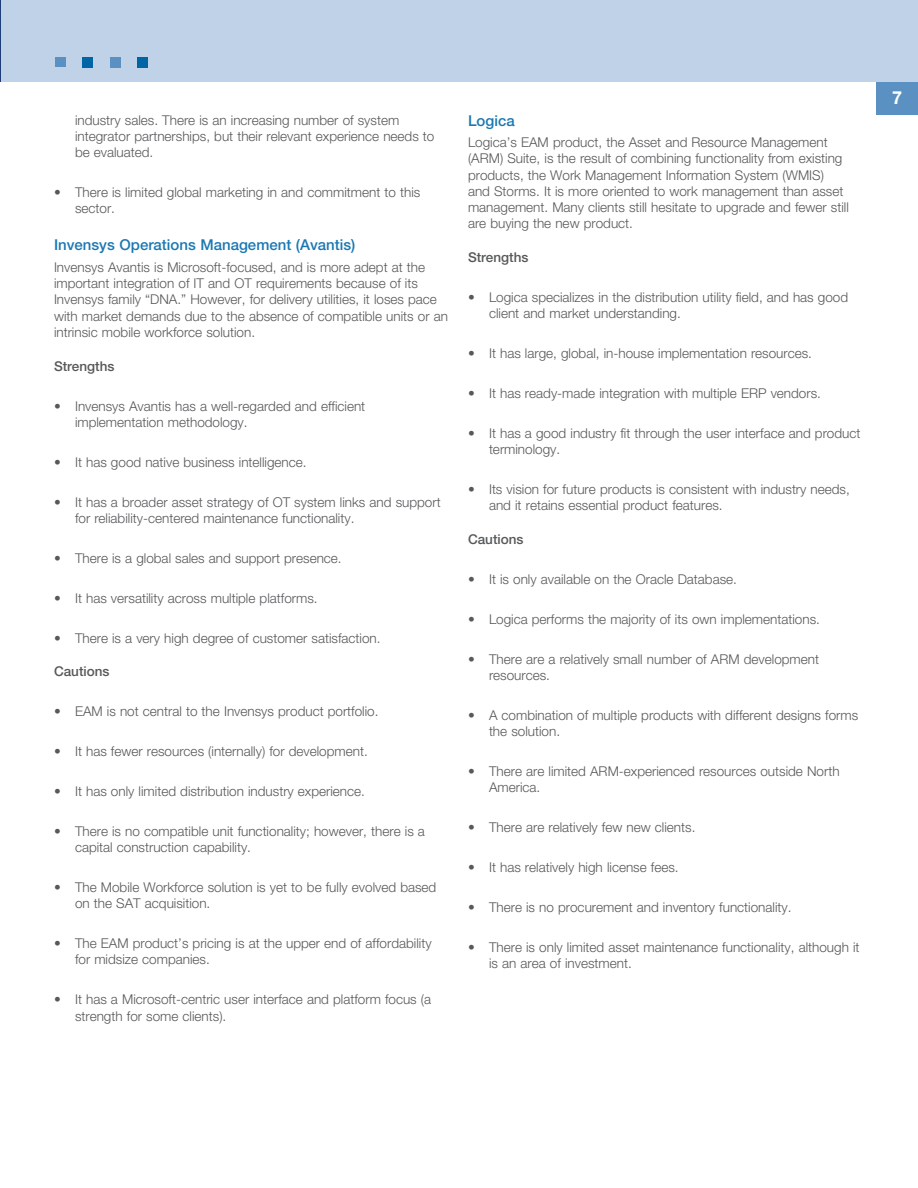
<style>
.page{position:relative;width:918px;height:1188px;background:#fff}
.page>*{position:absolute;margin:0;border:0;box-sizing:border-box;transform-origin:0 0}
.t1{font:700 18px "Helvetica Neue LT";color:#fff}
.subhead{font:500 15px "Helvetica Neue LT";color:#1b78b2}
.bullet{font:300 13.5px/16.2px "Helvetica Neue LT";color:#57585a}
.body{font:300 13.5px/16.2px "Helvetica Neue LT";color:#57585a}
.body-2{font:500 13.5px "Helvetica Neue LT";color:#57585a}
</style>
<div class="page">
<div style="left:876px;top:79px;width:42px;height:36px;background:#5a90c2"></div>
<div style="left:0;top:0;width:918px;height:81px;background:#c0d2e8"></div>
<div style="left:55px;top:58px;width:10px;height:9px;background:#5a90c2"></div>
<div style="left:83px;top:57px;width:10px;height:11px;background:#0065a4"></div>
<div style="left:110px;top:57px;width:10px;height:11px;background:#5a90c2"></div>
<div style="left:138px;top:57px;width:10px;height:11px;background:#0065a4"></div>
<img style="left:0;top:0;width:1px;height:81px">
<p class="bullet" style="left:75px;top:111px;width:361px">industry sales. There is an increasing number of system integrator partnerships, but their relevant experience needs to be evaluated.</p>
<p class="bullet" style="left:75px;top:184px;width:347px;text-indent:-21px">• There is limited global marketing in and commitment to this sector.</p>
<p class="subhead" style="left:54px;top:236px;width:303px">Invensys Operations Management (Avantis)</p>
<p class="body" style="left:54px;top:259px;width:395px">Invensys Avantis is Microsoft-focused, and is more adept at the important integration of IT and OT requirements because of its Invensys family “DNA.” However, for delivery utilities, it loses pace with market demands due to the absence of compatible units or an intrinsic mobile workforce solution.</p>
<p class="body-2" style="left:54px;top:358px;width:62px">Strengths</p>
<p class="bullet" style="left:75px;top:397px;width:292px;text-indent:-21px">• Invensys Avantis has a well-regarded and efficient implementation methodology.</p>
<p class="bullet" style="left:54px;top:453px;width:254px">• It has good native business intelligence.</p>
<p class="bullet" style="left:75px;top:493px;width:367px;text-indent:-21px">• It has a broader asset strategy of OT system links and support for reliability-centered maintenance functionality.</p>
<p class="bullet" style="left:54px;top:550px;width:289px">• There is a global sales and support presence.</p>
<p class="bullet" style="left:54px;top:589px;width:265px">• It has versatility across multiple platforms.</p>
<p class="bullet" style="left:54px;top:629px;width:328px">• There is a very high degree of customer satisfaction.</p>
<p class="body-2" style="left:54px;top:664px;width:57px">Cautions</p>
<p class="bullet" style="left:54px;top:703px;width:326px">• EAM is not central to the Invensys product portfolio.</p>
<p class="bullet" style="left:54px;top:743px;width:315px">• It has fewer resources (internally) for development.</p>
<p class="bullet" style="left:54px;top:783px;width:313px">• It has only limited distribution industry experience.</p>
<p class="bullet" style="left:75px;top:823px;width:351px;text-indent:-21px">• There is no compatible unit functionality; however, there is a capital construction capability.</p>
<p class="bullet" style="left:75px;top:879px;width:363px;text-indent:-21px">• The Mobile Workforce solution is yet to be fully evolved based on the SAT acquisition.</p>
<p class="bullet" style="left:75px;top:935px;width:358px;text-indent:-21px">• The EAM product’s pricing is at the upper end of affordability for midsize companies.</p>
<p class="bullet" style="left:75px;top:991px;width:358px;text-indent:-21px">• It has a Microsoft-centric user interface and platform focus (a strength for some clients).</p>
<p class="subhead" style="left:468px;top:111px;width:48px">Logica</p>
<p class="body" style="left:468px;top:134px;width:382px">Logica’s EAM product, the Asset and Resource Management (ARM) Suite, is the result of combining functionality from existing products, the Work Management Information System (WMIS) and Storms. It is more oriented to work management than asset management. Many clients still hesitate to upgrade and fewer still are buying the new product.</p>
<p class="body-2" style="left:468px;top:249px;width:62px">Strengths</p>
<p class="bullet" style="left:489px;top:289px;width:361px;text-indent:-21px">• Logica specializes in the distribution utility field, and has good client and market understanding.</p>
<p class="bullet" style="left:468px;top:345px;width:346px">• It has large, global, in-house implementation resources.</p>
<p class="bullet" style="left:468px;top:385px;width:354px">• It has ready-made integration with multiple ERP vendors.</p>
<p class="bullet" style="left:489px;top:425px;width:373px;text-indent:-21px">• It has a good industry fit through the user interface and product terminology.</p>
<p class="bullet" style="left:489px;top:481px;width:362px;text-indent:-21px">• Its vision for future products is consistent with industry needs, and it retains essential product features.</p>
<p class="body-2" style="left:468px;top:531px;width:57px">Cautions</p>
<p class="bullet" style="left:468px;top:571px;width:270px">• It is only available on the Oracle Database.</p>
<p class="bullet" style="left:468px;top:611px;width:353px">• Logica performs the majority of its own implementations.</p>
<p class="bullet" style="left:489px;top:651px;width:332px;text-indent:-21px">• There are a relatively small number of ARM development resources.</p>
<p class="bullet" style="left:489px;top:707px;width:371px;text-indent:-21px">• A combination of multiple products with different designs forms the solution.</p>
<p class="bullet" style="left:489px;top:763px;width:352px;text-indent:-21px">• There are limited ARM-experienced resources outside North<br>America.</p>
<p class="bullet" style="left:468px;top:819px;width:229px">• There are relatively few new clients.</p>
<p class="bullet" style="left:468px;top:859px;width:212px">• It has relatively high license fees.</p>
<p class="bullet" style="left:468px;top:899px;width:325px">• There is no procurement and inventory functionality.</p>
<p class="bullet" style="left:489px;top:939px;width:372px;text-indent:-21px">• There is only limited asset maintenance functionality, although it is an area of investment.</p>
<h1 class="t1" style="left:892px;top:87px;width:12px">7</h1>
</div>
